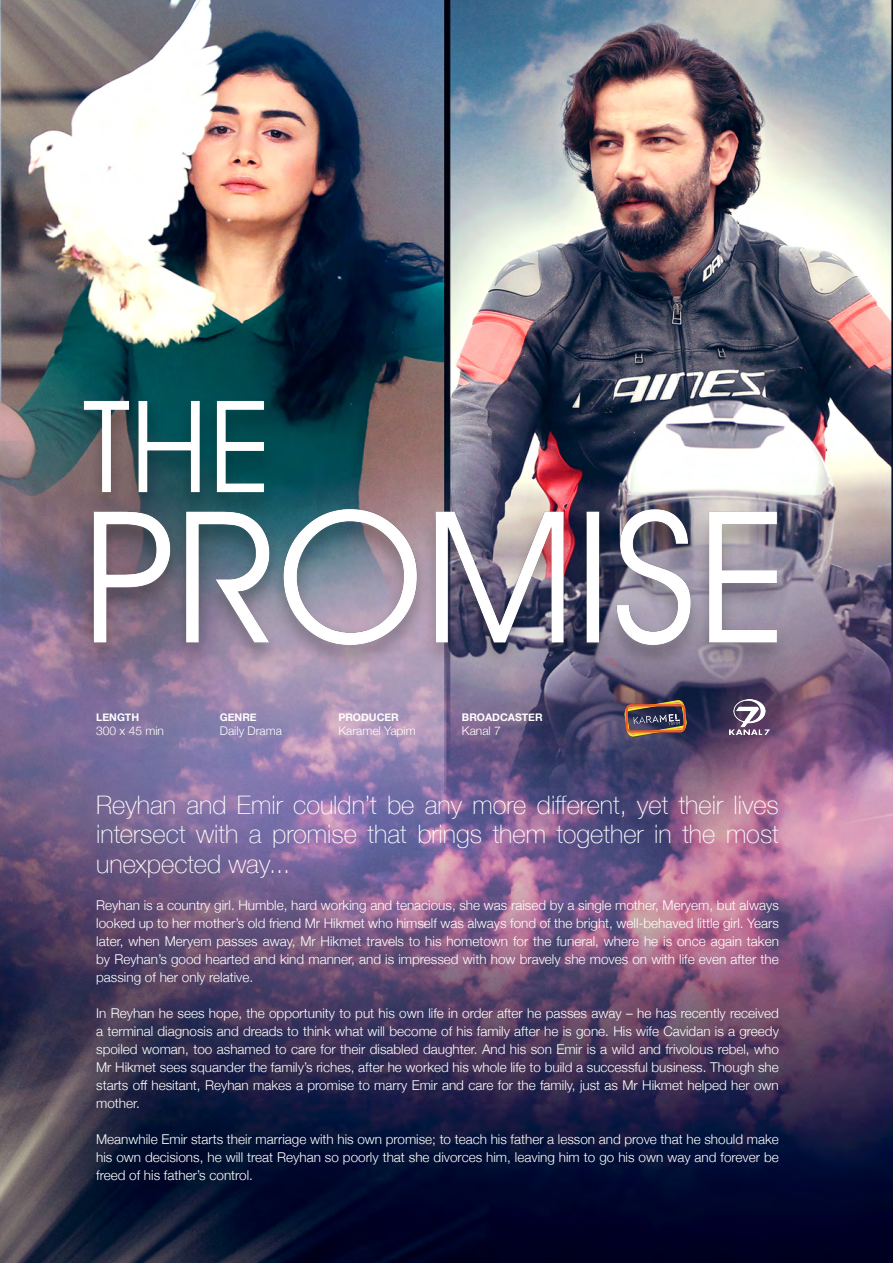
<style>
.page{position:relative;width:893px;height:1263px;background:#fff}
.page>*{position:absolute;margin:0;border:0;box-sizing:border-box;transform-origin:0 0}
.t1{font:100 25.5px/30px "Helvetica Neue";color:#fff;text-align:justify}
.t2{font:300 13.5px/18px "Helvetica Neue";color:#fff;text-align:justify}
.t3{font:300 12px "Helvetica Neue";color:#fff}
.t4{font:700 10.5px "Helvetica Neue";color:#fff}
</style>
<div class="page">
<img style="left:0;top:0;width:893px;height:1263px">
<img style="left:718px;top:442px;width:175px;height:474px">
<svg style="left:624px;top:700px;width:63px;height:37px;background:#6f544f"></svg>
<img style="left:729px;top:700px;width:41px;height:35px">
<img style="left:70px;top:399px;width:721px;height:272px">
<p class="t4" style="left:96px;top:709px;width:44px">LENGTH</p>
<p class="t3" style="left:96px;top:721px;width:69px">300 x 45 min</p>
<p class="t4" style="left:220px;top:709px;width:38px">GENRE</p>
<p class="t3" style="left:220px;top:721px;width:64px">Daily Drama</p>
<p class="t4" style="left:338px;top:709px;width:62px">PRODUCER</p>
<p class="t3" style="left:338px;top:721px;width:79px">Karamel Yapim</p>
<p class="t4" style="left:462px;top:709px;width:82px">BROADCASTER</p>
<p class="t3" style="left:462px;top:721px;width:40px">Kanal 7</p>
<p class="t1" style="left:96px;top:788px;width:684px">Reyhan and Emir couldn’t be any more different, yet their lives intersect with a promise that brings them together in the most unexpected way...</p>
<p class="t2" style="left:96px;top:895px;width:684px">Reyhan is a country girl. Humble, hard working and tenacious, she was raised by a single mother, Meryem, but always looked up to her mother’s old friend Mr Hikmet who himself was always fond of the bright, well-behaved little girl. Years later, when Meryem passes away, Mr Hikmet travels to his hometown for the funeral, where he is once again taken by Reyhan’s good hearted and kind manner, and is impressed with how bravely she moves on with life even after the passing of her only relative.</p>
<p class="t2" style="left:96px;top:1003px;width:684px">In Reyhan he sees hope, the opportunity to put his own life in order after he passes away – he has recently received a terminal diagnosis and dreads to think what will become of his family after he is gone. His wife Cavidan is a greedy spoiled woman, too ashamed to care for their disabled daughter. And his son Emir is a wild and frivolous rebel, who Mr Hikmet sees squander the family’s riches, after he worked his whole life to build a successful business. Though she starts off hesitant, Reyhan makes a promise to marry Emir and care for the family, just as Mr Hikmet helped her own mother.</p>
<p class="t2" style="left:96px;top:1129px;width:684px">Meanwhile Emir starts their marriage with his own promise; to teach his father a lesson and prove that he should make his own decisions, he will treat Reyhan so poorly that she divorces him, leaving him to go his own way and forever be freed of his father’s control.</p>
</div>
